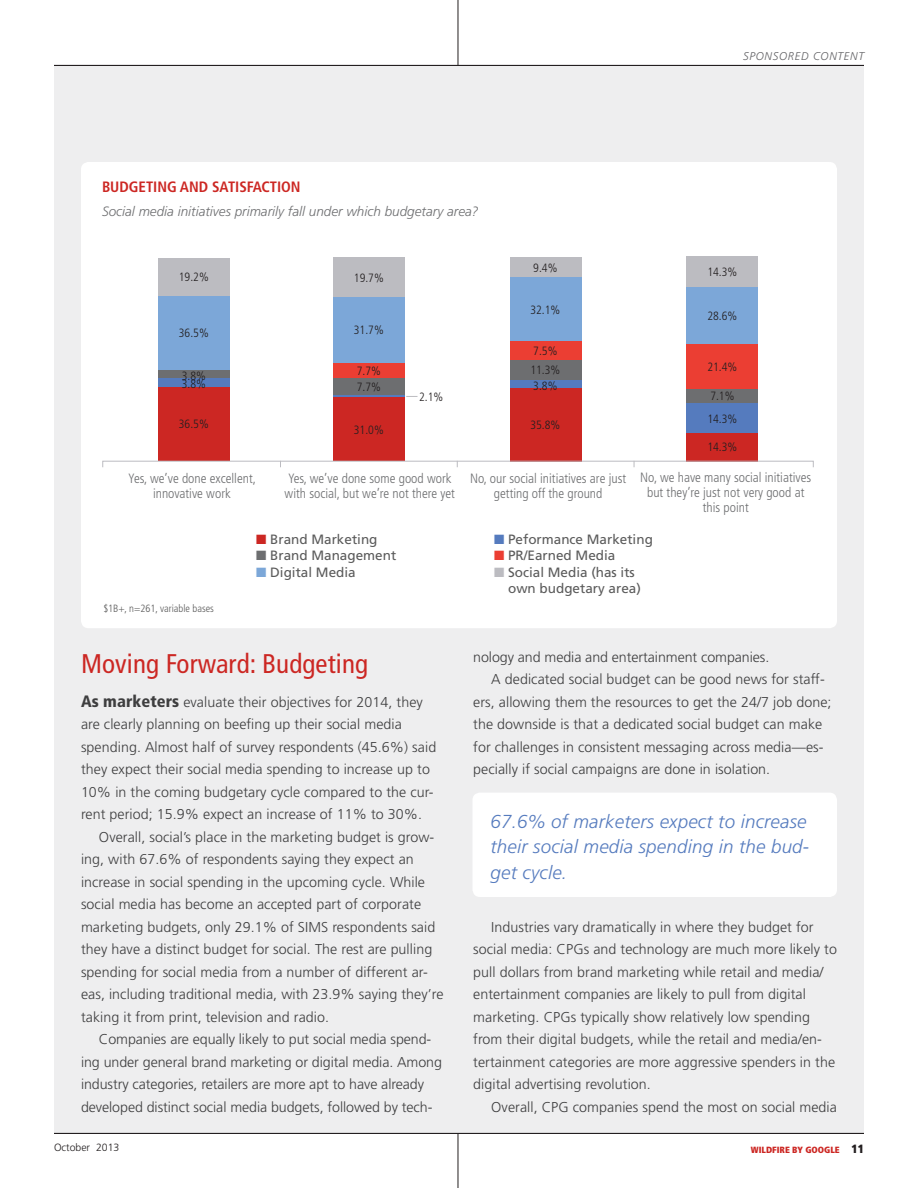
<style>
.page{position:relative;width:918px;height:1188px;background:#fff}
.page>*{position:absolute;margin:0;border:0;box-sizing:border-box;transform-origin:0 0}
.t1{font:condensed 27px "Frutiger";letter-spacing:.005em;color:#cc2723}
.t2{font:italic 300 18.75px/25.5px "Frutiger";letter-spacing:.01em;color:#557bbe}
.t3{font:700 condensed 15px "Frutiger";color:#cc2723}
.t4{font:300 14.25px/22.5px "Frutiger";letter-spacing:.005em;color:#3e3e3f}
.t5{font:300 condensed 13.5px/15px "Frutiger";color:#6d6e70;text-align:center}
.t6{font:13.5px/16.2px "Frutiger";color:#5b5b5b}
.t7{font:italic 300 13.5px "Frutiger";color:#6d6e70}
.t8{font:300 condensed 12px/22.4px "Frutiger";color:#231f20}
.t9{font:italic 300 11.25px "Frutiger";letter-spacing:.06em;color:#636366}
.t10{font:300 condensed 10.5px "Frutiger";color:#5b5b5b}
.t11{font:300 10.5px "Frutiger";color:#231f20}
.t12{font:900 condensed 9px "Frutiger";color:#cc2723}
.s1{color:#cc2723}
.s2{color:#6d6e70}
.s3{color:#7ca7d8}
.s4{font-weight:900;font-stretch:condensed;font-size:16.5px}
.s5{color:#557bbe}
.s6{color:#eb3e33}
.s7{color:#bcbcc1}
.s8{font-size:12px;color:#231f20}
</style>
<div class="page">
<div style="left:54px;top:66px;width:810px;height:1068px;background:#eeeeef"></div>
<hr style="left:458px;top:0;width:1px;height:65px;background:#231f20">
<hr style="left:458px;top:1134px;width:1px;height:54px;background:#231f20">
<hr style="left:54px;top:1133px;width:810px;height:1px;background:#231f20">
<hr style="left:54px;top:65px;width:810px;height:1px;background:#231f20">
<div style="left:81px;top:162px;width:756px;height:466px;background:#fff;border-radius:8px"></div>
<div style="left:158px;top:387px;width:71px;height:74px;background:#cc2723"></div>
<div style="left:158px;top:378px;width:71px;height:9px;background:#557bbe"></div>
<div style="left:158px;top:370px;width:71px;height:8px;background:#6d6e70"></div>
<div style="left:158px;top:296px;width:71px;height:74px;background:#7ca7d8"></div>
<div style="left:158px;top:258px;width:71px;height:38px;background:#bcbcc1"></div>
<div style="left:333px;top:378px;width:71px;height:18px;background:#6d6e70"></div>
<div style="left:333px;top:362px;width:71px;height:16px;background:#eb3e33"></div>
<div style="left:333px;top:297px;width:71px;height:66px;background:#7ca7d8"></div>
<div style="left:333px;top:258px;width:71px;height:39px;background:#bcbcc1"></div>
<div style="left:510px;top:358px;width:71px;height:22px;background:#6d6e70"></div>
<div style="left:510px;top:341px;width:71px;height:18px;background:#eb3e33"></div>
<div style="left:510px;top:276px;width:71px;height:65px;background:#7ca7d8"></div>
<div style="left:510px;top:258px;width:71px;height:19px;background:#bcbcc1"></div>
<div style="left:687px;top:388px;width:71px;height:16px;background:#6d6e70"></div>
<div style="left:687px;top:344px;width:71px;height:44px;background:#eb3e33"></div>
<div style="left:687px;top:287px;width:71px;height:57px;background:#7ca7d8"></div>
<div style="left:687px;top:256px;width:71px;height:31px;background:#bcbcc1"></div>
<hr style="left:333px;top:395px;width:71px;height:3px;background:#557bbe">
<div style="left:510px;top:380px;width:71px;height:8px;background:#557bbe"></div>
<div style="left:687px;top:404px;width:71px;height:29px;background:#557bbe"></div>
<div style="left:333px;top:398px;width:71px;height:63px;background:#cc2723"></div>
<div style="left:510px;top:388px;width:71px;height:74px;background:#cc2723"></div>
<div style="left:687px;top:433px;width:71px;height:28px;background:#cc2723"></div>
<div style="left:102px;top:461px;width:712px;height:7px;border:1px solid #bcbcc1"></div>
<svg style="left:406px;top:396px;width:12px;height:1px"></svg>
<div style="left:472px;top:793px;width:365px;height:104px;background:#fff;border-radius:8px"></div>
<p class="t3" style="left:102px;top:177px;width:118px">BUDGETING AND SATIS</p>
<p class="t3" style="left:247px;top:177px;width:15px">FACTIO</p>
<p class="t3" style="left:291px;top:177px;width:11px">N</p>
<p class="t7" style="left:102px;top:203px;width:378px">Social media initiatives primarily fall under which budgetary area?</p>
<p class="t8" style="left:179px;top:266px;width:31px">19.2%</p>
<p class="t8" style="left:354px;top:267px;width:31px">19.7%</p>
<p class="t8" style="left:179px;top:322px;width:31px">36.5%</p>
<p class="t8" style="left:182px;top:365px;width:26px">3.8%</p>
<p class="t8" style="left:182px;top:373px;width:26px">3.8%</p>
<p class="t8" style="left:179px;top:413px;width:31px">36.5%</p>
<p class="t8" style="left:354px;top:319px;width:31px">31.7%</p>
<p class="t8" style="left:357px;top:363px;width:26px;line-height:16.4px">7.7%<br>7.7%</p>
<p class="t8" style="left:354px;top:419px;width:31px">31.0%</p>
<p class="t8" style="left:419px;top:386px;width:26px">2.1%</p>
<p class="t9" style="left:743px;top:50px;width:122px">SPONSORED CONTENT</p>
<p class="t8" style="left:533px;top:257px;width:26px">9.4%</p>
<p class="t8" style="left:707px;top:261px;width:31px">14.3%</p>
<p class="t8" style="left:707px;top:305px;width:31px">28.6%</p>
<p class="t8" style="left:530px;top:299px;width:31px">32.1%</p>
<p class="t8" style="left:530px;top:341px;width:31px;line-height:19.5px">7.5%<br>11.3%</p>
<p class="t8" style="left:533px;top:374px;width:26px">3.8%</p>
<p class="t8" style="left:530px;top:414px;width:31px">35.8%</p>
<p class="t8" style="left:707px;top:356px;width:31px">21.4%</p>
<p class="t8" style="left:707px;top:385px;width:31px">7.1%<br>14.3%</p>
<p class="t8" style="left:707px;top:436px;width:31px">14.3%</p>
<p class="t5" style="left:128px;top:471px;width:129px">Yes, we’ve done excellent, innovative work</p>
<p class="t5" style="left:285px;top:471px;width:172px;text-align:left">Yes, we’ve done some good work with social, but we’re not there yet</p>
<p class="t5" style="left:470px;top:471px;width:158px">No, our social initiatives are just getting off the ground</p>
<p class="t5" style="left:640px;top:470px;width:173px">No, we have many social initiatives but they’re just not very good at this point</p>
<p class="t10" style="left:104px;top:602px;width:112px">$1B+, n=261, variable bases</p>
<p class="t6" style="left:256px;top:531px;width:123px"><span class="s1">■</span> Brand Marketing</p>
<p class="t6" style="left:256px;top:548px;width:142px"><span class="s2">■</span> Brand Management</p>
<p class="t6" style="left:256px;top:564px;width:101px"><span class="s3">■</span> Digital Media</p>
<h1 class="t1" style="left:81px;top:648px;width:289px">Moving Forward: Budgeting</h1>
<p class="t4" style="left:81px;top:691px;width:343px"><span class="s4">As marketers</span> evaluate their objectives for 2014, they</p>
<p class="t4" style="left:81px;top:713px;width:322px">are clearly planning on beefing up their social media</p>
<p class="t4" style="left:81px;top:736px;width:357px">spending. Almost half of survey respondents (45.6%) said</p>
<p class="t4" style="left:81px;top:758px;width:350px">they expect their social media spending to increase up to</p>
<p class="t4" style="left:81px;top:781px;width:354px">10% in the coming budgetary cycle compared to the cur-</p>
<p class="t4" style="left:81px;top:803px;width:343px">rent period; 15.9% expect an increase of 11% to 30%.</p>
<p class="t4" style="left:99px;top:826px;width:337px">Overall, social’s place in the marketing budget is grow-</p>
<p class="t4" style="left:81px;top:848px;width:334px">ing, with 67.6% of respondents saying they expect an</p>
<p class="t4" style="left:81px;top:871px;width:346px">increase in social spending in the upcoming cycle. While</p>
<p class="t4" style="left:81px;top:893px;width:342px">social media has become an accepted part of corporate</p>
<p class="t4" style="left:81px;top:916px;width:356px">marketing budgets, only 29.1% of SIMS respondents said</p>
<p class="t4" style="left:81px;top:938px;width:353px">they have a distinct budget for social. The rest are pulling</p>
<p class="t4" style="left:81px;top:961px;width:348px">spending for social media from a number of different ar-</p>
<p class="t4" style="left:81px;top:983px;width:364px">eas, including traditional media, with 23.9% saying they’re</p>
<p class="t4" style="left:81px;top:1006px;width:250px">taking it from print, television and radio.</p>
<p class="t4" style="left:99px;top:1028px;width:334px">Companies are equally likely to put social media spend-</p>
<p class="t4" style="left:81px;top:1051px;width:363px">ing under general brand marketing or digital media. Among</p>
<p class="t4" style="left:81px;top:1073px;width:345px">industry categories, retailers are more apt to have already</p>
<p class="t4" style="left:81px;top:1096px;width:353px">developed distinct social media budgets, followed by tech-</p>
<p class="t6" style="left:494px;top:531px;width:160px"><span class="s5">■</span> Peformance Marketing</p>
<p class="t6" style="left:494px;top:548px;width:123px"><span class="s6">■</span> PR/Earned Media</p>
<p class="t6" style="left:508px;top:564px;width:134px;text-indent:-14px"><span class="s7">■</span> Social Media (has its own budgetary area)</p>
<p class="t4" style="left:473px;top:646px;width:298px">nology and media and entertainment companies.</p>
<p class="t4" style="left:491px;top:668px;width:335px">A dedicated social budget can be good news for staff-</p>
<p class="t4" style="left:473px;top:691px;width:360px">ers, allowing them the resources to get the 24/7 job done;</p>
<p class="t4" style="left:473px;top:713px;width:351px">the downside is that a dedicated social budget can make</p>
<p class="t4" style="left:473px;top:736px;width:352px">for challenges in consistent messaging across media—es-</p>
<p class="t4" style="left:473px;top:758px;width:299px">pecially if social campaigns are done in isolation.</p>
<h2 class="t2" style="left:490px;top:809px;width:320px">67.6% of marketers expect to increase their social media spending in the bud&shy;get cycle.</h2>
<p class="t4" style="left:473px;top:916px;width:365px;text-indent:18px">Industries vary dramatically in where they budget for social media: CPGs and technology are much more likely to pull dollars from brand marketing while retail and media/ entertainment companies are likely to pull from digital marketing. CPGs typically show relatively low spending from their digital budgets, while the retail and media/en&shy;tertainment categories are more aggressive spenders in the digital advertising revolution.</p>
<p class="t4" style="left:491px;top:1096px;width:347px">Overall, CPG companies spend the most on social media</p>
<p class="t11" style="left:54px;top:1141px;width:67px">October 2013</p>
<p class="t12" style="left:751px;top:1144px;width:115px">WILDFIRE BY GOOGLE <span class="s8">11</span></p>
</div>
